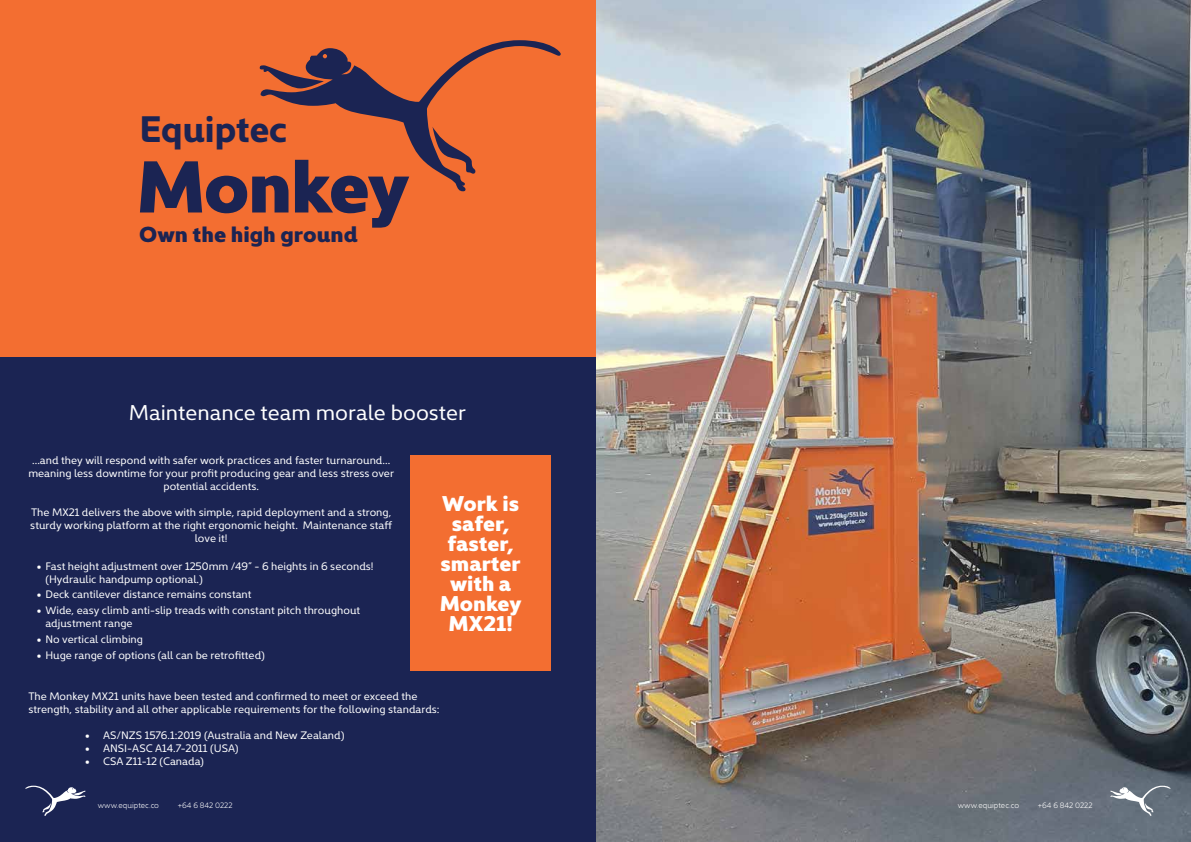
<style>
.page{position:relative;width:1191px;height:842px;background:#fff}
.page>*{position:absolute;margin:0;border:0;box-sizing:border-box;transform-origin:0 0}
.t1{font:900 74.2px "Kyrial Display Pro";letter-spacing:-.025em;color:#1b2453}
.t2{font:700 37.3px "Kyrial Display Pro";letter-spacing:-.02em;color:#1b2453}
.t3{font:900 22.1px "Kyrial Display Pro";color:#1b2453}
.t4{font:900 21.7px/20px "Kyrial Display Pro";color:#fff;text-align:center}
.t5{font:21.7px "Kyrial Display Pro";color:#fff}
.t6{font:11px/13px "Kyrial Display Pro";color:#fff}
.t7{font:300 8px "Kyrial Display Pro";color:#fff}
</style>
<div class="page">
<div style="left:0;top:0;width:595px;height:376px;background:#f36e31"></div>
<div style="left:0;top:357px;width:595px;height:485px;background:#1b2453"></div>
<div style="left:410px;top:456px;width:141px;height:215px;background:#f36e31"></div>
<img style="left:596px;top:0;width:595px;height:842px">
<svg style="left:261px;top:40px;width:300px;height:151px"></svg>
<svg style="left:432px;top:127px;width:43px;height:47px"></svg>
<svg style="left:260px;top:65px;width:64px;height:23px"></svg>
<svg style="left:25px;top:786px;width:61px;height:30px"></svg>
<svg style="left:1110px;top:786px;width:60px;height:30px;background:#7f8993"></svg>
<h2 class="t2" style="left:139px;top:102px;width:150px">Equiptec</h2>
<h1 class="t1" style="left:136px;top:129px;width:274px">Monkey</h1>
<h3 class="t3" style="left:139px;top:217px;width:220px">Own the high ground</h3>
<h3 class="t5" style="left:129px;top:398px;width:338px">Maintenance team morale booster</h3>
<p class="t6" style="left:28px;top:453px;width:367px;text-align:center">...and they will respond with safer work practices and faster turnaround... meaning less downtime for your profit producing gear and less stress over potential accidents.</p>
<p class="t6" style="left:30px;top:505px;width:363px;text-align:center">The MX21 delivers the above with simple, rapid deployment and a strong, sturdy working platform at the right ergonomic height. Maintenance staff love it!</p>
<p class="t6" style="left:45px;top:559px;width:330px;text-indent:-9px">• Fast height adjustment over 1250mm /49” - 6 heights in 6 seconds! (Hydraulic handpump optional.)</p>
<p class="t6" style="left:37px;top:587px;width:216px">• Deck cantilever distance remains constant</p>
<p class="t6" style="left:45px;top:603px;width:316px;text-indent:-9px">• Wide, easy climb anti-slip treads with constant pitch throughout adjustment range</p>
<p class="t6" style="left:37px;top:632px;width:108px">• No vertical climbing</p>
<p class="t6" style="left:37px;top:648px;width:230px">• Huge range of options (all can be retrofitted)</p>
<h3 class="t4" style="left:440px;top:491px;width:83px">Work is safer, faster, smarter with a<br>Monkey<br>MX21!</h3>
<p class="t6" style="left:28px;top:689px;width:413px">The Monkey MX21 units have been tested and confirmed to meet or exceed the strength, stability and all other applicable requirements for the following standards:</p>
<p class="t6" style="left:85px;top:728px;width:261px">• AS/NZS 1576.1:2019 (Australia and New Zealand)</p>
<p class="t6" style="left:85px;top:741px;width:155px">• ANSI-ASC A14.7-2011 (USA)</p>
<p class="t6" style="left:85px;top:754px;width:120px">• CSA Z11-12 (Canada)</p>
<p class="t7" style="left:98px;top:799px;width:63px">www.equiptec.co</p>
<p class="t7" style="left:178px;top:799px;width:56px">+64 6 842 0222</p>
<p class="t7" style="left:958px;top:799px;width:63px">www.equiptec.co</p>
<p class="t7" style="left:1038px;top:799px;width:56px">+64 6 842 0222</p>
</div>
